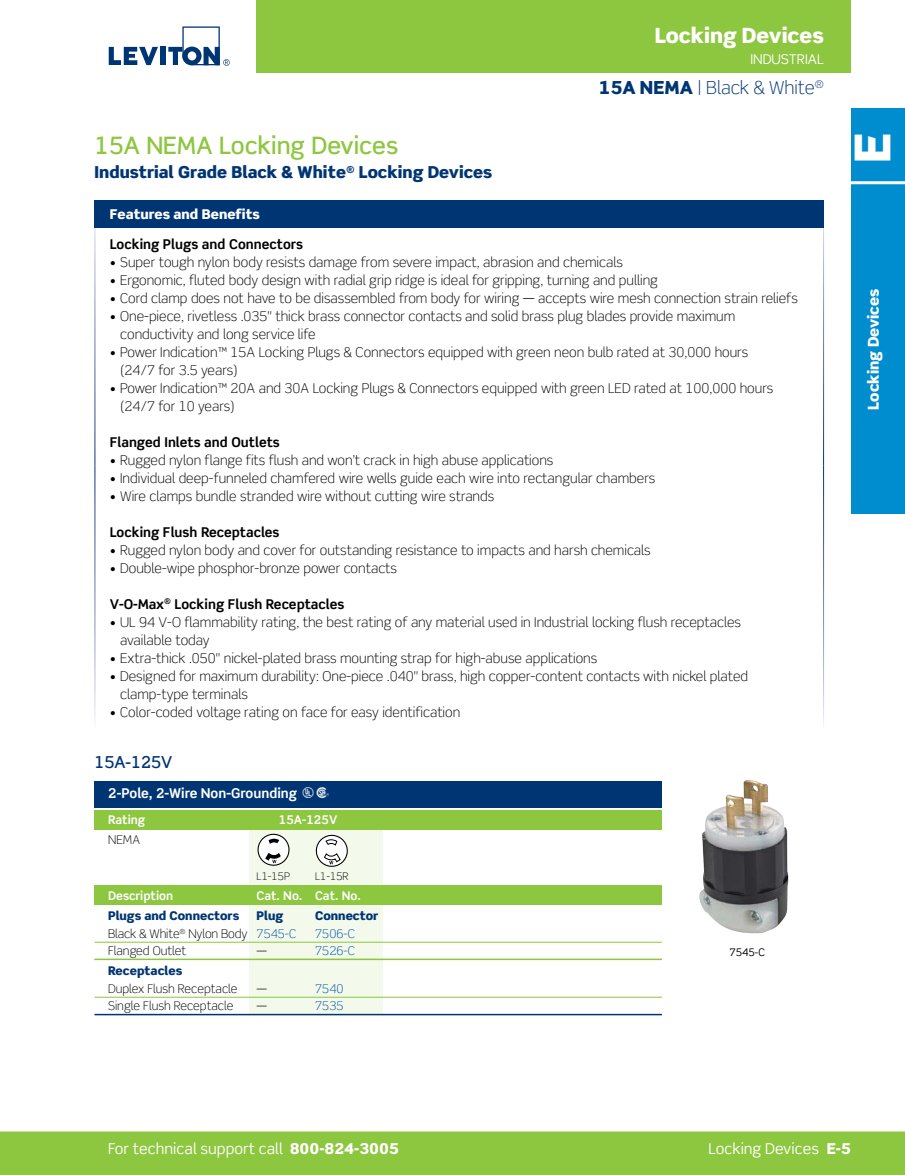
<style>
.page{position:relative;width:905px;height:1175px;background:#fff}
.page>*{position:absolute;margin:0;border:0;box-sizing:border-box;transform-origin:0 0}
.t1{font:900 49.5px "Scene Std";color:#fff}
.t2{font:500 24px "Scene Std";color:#8dc63f}
.t3{font:900 21px "Scene Std";color:#fff}
.t4{font:300 18px "Scene Std";color:#003573}
.t5{font:900 16.5px "Scene Std";color:#003573}
.t6{font:500 16.5px "Scene Std";color:#003573}
.t7{font:15px "Scene Std";color:#fff}
.t8{font:900 15px "Scene Std";color:#fff}
.t9{font:300 13.5px/18px "Scene Std";color:#000}
.t10{font:700 13.5px "Scene Std";color:#000}
.t11{font:700 13.5px "Scene Std";color:#fff}
.t12{font:900 13.5px "Scene Std";color:#fff}
.t13{font:13.5px "Scene Std";color:#fff}
.t14{font:300 12px "Scene Std";color:#000}
.t15{font:900 12px "Scene Std";color:#003573}
.t16{font:700 12px "Scene Std";color:#fff}
.t17{font:300 12px "Scene Std";color:#00529f}
.t18{font:300 10.5px "Scene Std";color:#000}
.t19{font:10.5px "Scene Std";color:#000}
.s1{font-weight:900}
.s2{font-family:"New Leviton";font-weight:400}
.s3{color:#00529f}
</style>
<div class="page">
<div style="left:0;top:988px;width:904px;height:186px;background:#8dc63f"></div>
<div style="left:0;top:917px;width:904px;height:214px;background:#fff"></div>
<div style="left:850px;top:108px;width:54px;height:405px;background:#008dd0"></div>
<hr style="left:850px;top:181px;width:54px;height:3px;background:#fff">
<div style="left:256px;top:0;width:594px;height:73px;background:#8dc63f"></div>
<svg style="left:109px;top:47px;width:49px;height:18px"></svg>
<div style="left:160px;top:47px;width:5px;height:18px;background:#003573"></div>
<svg style="left:168px;top:26px;width:62px;height:40px"></svg>
<div style="left:94px;top:200px;width:730px;height:27px;background:#003573"></div>
<img style="left:698px;top:780px;width:90px;height:154px">
<div style="left:250px;top:829px;width:133px;height:185px;background:#f3f9eb"></div>
<div style="left:94px;top:885px;width:568px;height:19px;background:#8dc63f"></div>
<div style="left:94px;top:810px;width:568px;height:19px;background:#8dc63f"></div>
<hr style="left:95px;top:942px;width:567px;height:1px;background:#8dc63f">
<hr style="left:95px;top:997px;width:567px;height:1px;background:#8dc63f">
<hr style="left:95px;top:958px;width:567px;height:2px;background:#8dc63f">
<hr style="left:95px;top:1013px;width:567px;height:2px;background:#003573">
<div style="left:94px;top:781px;width:568px;height:27px;background:#003573"></div>
<svg style="left:315px;top:834px;width:33px;height:33px"></svg>
<svg style="left:257px;top:833px;width:33px;height:33px"></svg>
<h2 class="t2" style="left:94px;top:135px;width:305px">15A NEMA Locking Devices</h2>
<p class="t5" style="left:94px;top:165px;width:399px">Industrial Grade Black &amp; White<sup>®</sup> Locking Devices</p>
<h3 class="t3" style="left:654px;top:27px;width:171px">Locking Devices</h3>
<p class="t13" style="left:750px;top:54px;width:75px">INDUSTRIAL</p>
<h3 class="t4" style="left:598px;top:80px;width:227px"><span class="s1">15A NEMA</span> | Black &amp; White<sup>®</sup></h3>
<p class="t12" style="left:110px;top:208px;width:152px">Features and Benefits</p>
<p class="t10" style="left:110px;top:238px;width:195px">Locking Plugs and Connectors</p>
<p class="t9" style="left:110px;top:254px;width:514px">• Super tough nylon body resists damage from severe impact, abrasion and chemicals</p>
<p class="t9" style="left:110px;top:272px;width:549px">• Ergonomic, fluted body design with radial grip ridge is ideal for gripping, turning and pulling</p>
<p class="t9" style="left:110px;top:290px;width:689px">• Cord clamp does not have to be disassembled from body for wiring — accepts wire mesh connection strain reliefs</p>
<p class="t9" style="left:120px;top:308px;width:616px;text-indent:-11px">• One-piece, rivetless .035" thick brass connector contacts and solid brass plug blades provide maximum conductivity and long service life</p>
<p class="t9" style="left:120px;top:344px;width:629px;text-indent:-11px">• Power Indication™ 15A Locking Plugs &amp; Connectors equipped with green neon bulb rated at 30,000 hours (24/7 for 3.5 years)</p>
<p class="t9" style="left:120px;top:380px;width:654px;text-indent:-11px">• Power Indication™ 20A and 30A Locking Plugs &amp; Connectors equipped with green LED rated at 100,000 hours (24/7 for 10 years)</p>
<p class="t10" style="left:110px;top:436px;width:172px">Flanged Inlets and Outlets</p>
<p class="t9" style="left:110px;top:452px;width:445px">• Rugged nylon flange fits flush and won’t crack in high abuse applications</p>
<p class="t9" style="left:110px;top:470px;width:547px">• Individual deep-funneled chamfered wire wells guide each wire into rectangular chambers</p>
<p class="t9" style="left:110px;top:488px;width:386px">• Wire clamps bundle stranded wire without cutting wire strands</p>
<p class="t10" style="left:110px;top:526px;width:171px">Locking Flush Receptacles</p>
<p class="t9" style="left:110px;top:542px;width:542px">• Rugged nylon body and cover for outstanding resistance to impacts and harsh chemicals</p>
<p class="t9" style="left:110px;top:560px;width:289px">• Double-wipe phosphor-bronze power contacts</p>
<p class="t10" style="left:110px;top:598px;width:236px">V-O-Max<sup>®</sup> Locking Flush Receptacles</p>
<p class="t9" style="left:120px;top:614px;width:622px;text-indent:-11px">• UL 94 V-O flammability rating, the best rating of any material used in Industrial locking flush receptacles available today</p>
<p class="t9" style="left:110px;top:650px;width:489px">• Extra-thick .050" nickel-plated brass mounting strap for high-abuse applications</p>
<p class="t9" style="left:120px;top:668px;width:629px;text-indent:-11px">• Designed for maximum durability: One-piece .040" brass, high copper-content contacts with nickel plated clamp-type terminals</p>
<p class="t9" style="left:110px;top:704px;width:352px">• Color-coded voltage rating on face for easy identification</p>
<p class="t6" style="left:94px;top:754px;width:79px">15A-125V</p>
<p class="t11" style="left:108px;top:787px;width:223px">2-Pole, 2-Wire Non-Grounding <span class="s2">U R</span></p>
<p class="t16" style="left:108px;top:814px;width:39px">Rating</p>
<p class="t16" style="left:279px;top:814px;width:60px">15A-125V</p>
<p class="t14" style="left:108px;top:834px;width:34px">NEMA</p>
<p class="t18" style="left:257px;top:871px;width:35px">L1-15P</p>
<p class="t18" style="left:315px;top:871px;width:35px">L1-15R</p>
<p class="t16" style="left:108px;top:890px;width:67px">Description</p>
<p class="t16" style="left:257px;top:890px;width:106px">Cat. No. Cat. No.</p>
<p class="t15" style="left:108px;top:911px;width:133px">Plugs and Connectors</p>
<p class="t15" style="left:257px;top:911px;width:28px">Plug</p>
<p class="t15" style="left:315px;top:911px;width:65px">Connector</p>
<p class="t14" style="left:108px;top:928px;width:190px">Black &amp; White<sup>®</sup> Nylon Body <span class="s3">7545-C</span></p>
<p class="t17" style="left:315px;top:928px;width:41px">7506-C</p>
<p class="t14" style="left:108px;top:945px;width:80px">Flanged Outlet</p>
<p class="t14" style="left:256px;top:945px;width:12px">—</p>
<p class="t17" style="left:315px;top:945px;width:41px">7526-C</p>
<p class="t15" style="left:108px;top:966px;width:76px">Receptacles</p>
<p class="t14" style="left:108px;top:983px;width:131px">Duplex Flush Receptacle</p>
<p class="t14" style="left:256px;top:983px;width:12px">—</p>
<p class="t17" style="left:315px;top:983px;width:30px">7540</p>
<p class="t14" style="left:108px;top:1000px;width:127px">Single Flush Receptacle</p>
<p class="t14" style="left:256px;top:1000px;width:12px">—</p>
<p class="t17" style="left:315px;top:1000px;width:30px">7535</p>
<p class="t19" style="left:729px;top:947px;width:37px">7545-C</p>
<h1 class="t1" style="left:852px;top:163px;width:32px;rotate:-90deg">E</h1>
<p class="t8" style="left:866px;top:409px;width:122px;rotate:-90deg">Locking Devices</p>
<p class="t7" style="left:108px;top:1142px;width:292px">For technical support call <span class="s1">800-824-3005</span></p>
<p class="t7" style="left:708px;top:1142px;width:144px">Locking Devices <span class="s1">E-5</span></p>
</div>
